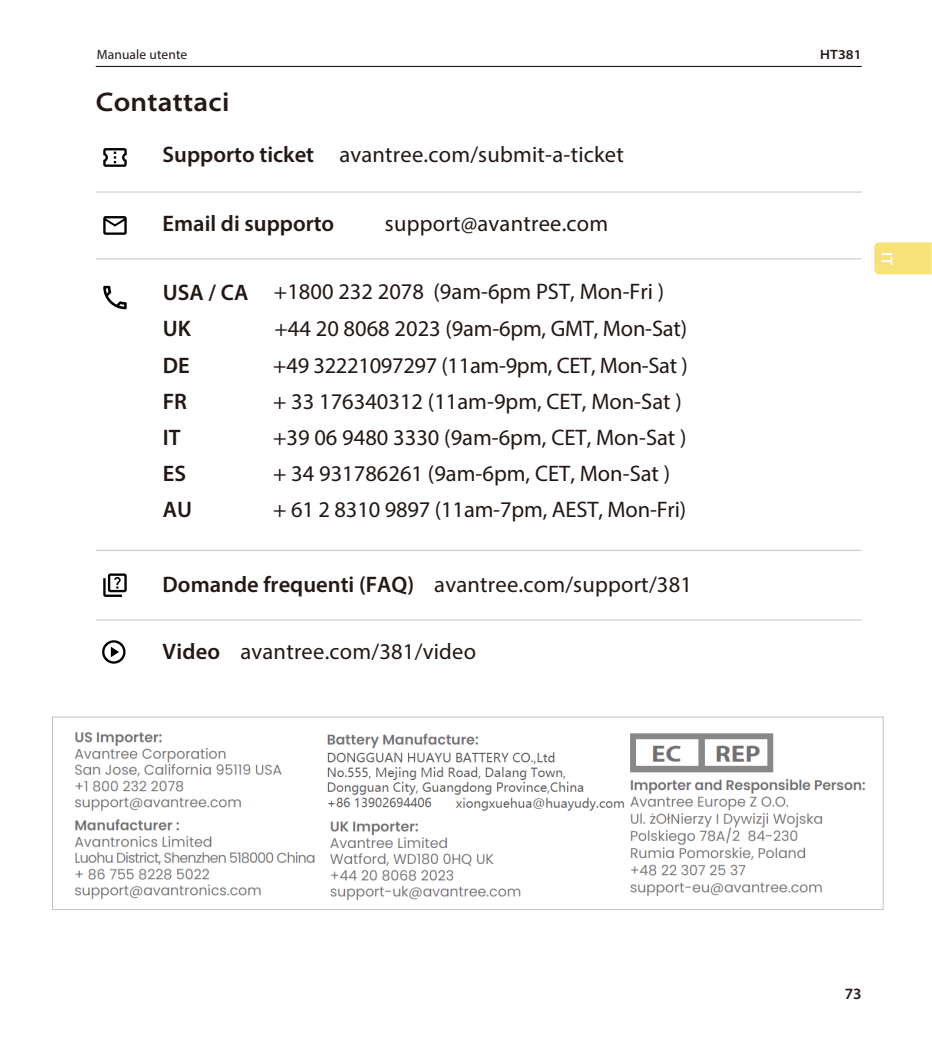
<style>
.page{position:relative;width:932px;height:1059px;background:#fff}
.page>*{position:absolute;margin:0;border:0;box-sizing:border-box;transform-origin:0 0}
.t1{font:600 semi-expanded 27px "Myriad Pro";letter-spacing:.01em;color:#231815}
.t2{font:22.5px "Myriad Pro";color:#221714}
.t3{font:600 22.5px/36px "Myriad Pro";color:#221714}
.t4{font:600 22.5px "Myriad Pro";color:#231815}
.t5{font:600 15.75px "Myriad Pro";color:#231815}
.t6{font:600 15.75px "Myriad Pro";color:#fff}
.t7{font:13.5px "Myriad Pro";letter-spacing:.01em;color:#231815}
.t8{font:600 semi-expanded 13.5px "Myriad Pro";letter-spacing:.01em;color:#231815}
.s1{font-weight:600;color:#231815}
.s2{font-weight:600}
</style>
<div class="page">
<hr style="left:96px;top:66px;width:765px;height:1px;background:#231815">
<div style="left:874px;top:242px;width:57px;height:32px;background:#f6e276"></div>
<hr style="left:96px;top:191px;width:765px;height:2px;background:#c8c9ca">
<hr style="left:96px;top:258px;width:765px;height:1px;background:#c8c9ca">
<hr style="left:96px;top:550px;width:765px;height:1px;background:#c8c9ca">
<svg style="left:103px;top:148px;width:24px;height:19px"></svg>
<svg style="left:103px;top:216px;width:24px;height:19px"></svg>
<svg style="left:103px;top:573px;width:24px;height:24px"></svg>
<hr style="left:96px;top:619px;width:765px;height:1px;background:#c8c9ca">
<svg style="left:103px;top:286px;width:24px;height:23px"></svg>
<svg style="left:102px;top:640px;width:23px;height:24px"></svg>
<img style="left:52px;top:716px;width:831px;height:194px">
<p class="t7" style="left:97px;top:46px;width:92px">Manuale utente</p>
<p class="t8" style="left:819px;top:46px;width:43px">HT381</p>
<p class="t1" style="left:96px;top:85px;width:135px">Contattaci</p>
<p class="t2" style="left:162px;top:141px;width:462px"><span class="s1">Supporto ticket</span> avantree.com/submit-a-ticket</p>
<p class="t4" style="left:162px;top:209px;width:173px">Email di supporto</p>
<p class="t2" style="left:385px;top:209px;width:225px">support@avantree.com</p>
<p class="t3" style="left:163px;top:274px;width:87px">USA / CA<br>UK</p>
<p class="t2" style="left:274px;top:277px;width:392px">+1800 232 2078 (9am-6pm PST, Mon-Fri )</p>
<p class="t2" style="left:274px;top:315px;width:414px">+44 20 8068 2023 (9am-6pm, GMT, Mon-Sat)</p>
<p class="t3" style="left:163px;top:346px;width:28px">DE</p>
<p class="t2" style="left:273px;top:351px;width:416px">+49 32221097297 (11am-9pm, CET, Mon-Sat )</p>
<p class="t3" style="left:163px;top:382px;width:26px">FR</p>
<p class="t2" style="left:273px;top:387px;width:410px">+ 33 176340312 (11am-9pm, CET, Mon-Sat )</p>
<p class="t3" style="left:163px;top:418px;width:19px">IT</p>
<p class="t2" style="left:273px;top:423px;width:415px">+39 06 9480 3330 (9am-6pm, CET, Mon-Sat )</p>
<p class="t3" style="left:163px;top:454px;width:25px">ES</p>
<p class="t2" style="left:273px;top:459px;width:398px">+ 34 931786261 (9am-6pm, CET, Mon-Sat )</p>
<p class="t3" style="left:163px;top:490px;width:31px">AU</p>
<p class="t2" style="left:273px;top:495px;width:414px">+ 61 2 8310 9897 (11am-7pm, AEST, Mon-Fri)</p>
<p class="t2" style="left:162px;top:570px;width:530px"><span class="s1">Domande frequenti (FAQ)</span> avantree.com/support/381</p>
<p class="t2" style="left:162px;top:637px;width:315px"><span class="s2">Video</span> avantree.com/381/video</p>
<p class="t6" style="left:896px;top:252px;width:14px;rotate:90deg">IT</p>
<p class="t5" style="left:844px;top:984px;width:18px">73</p>
</div>
